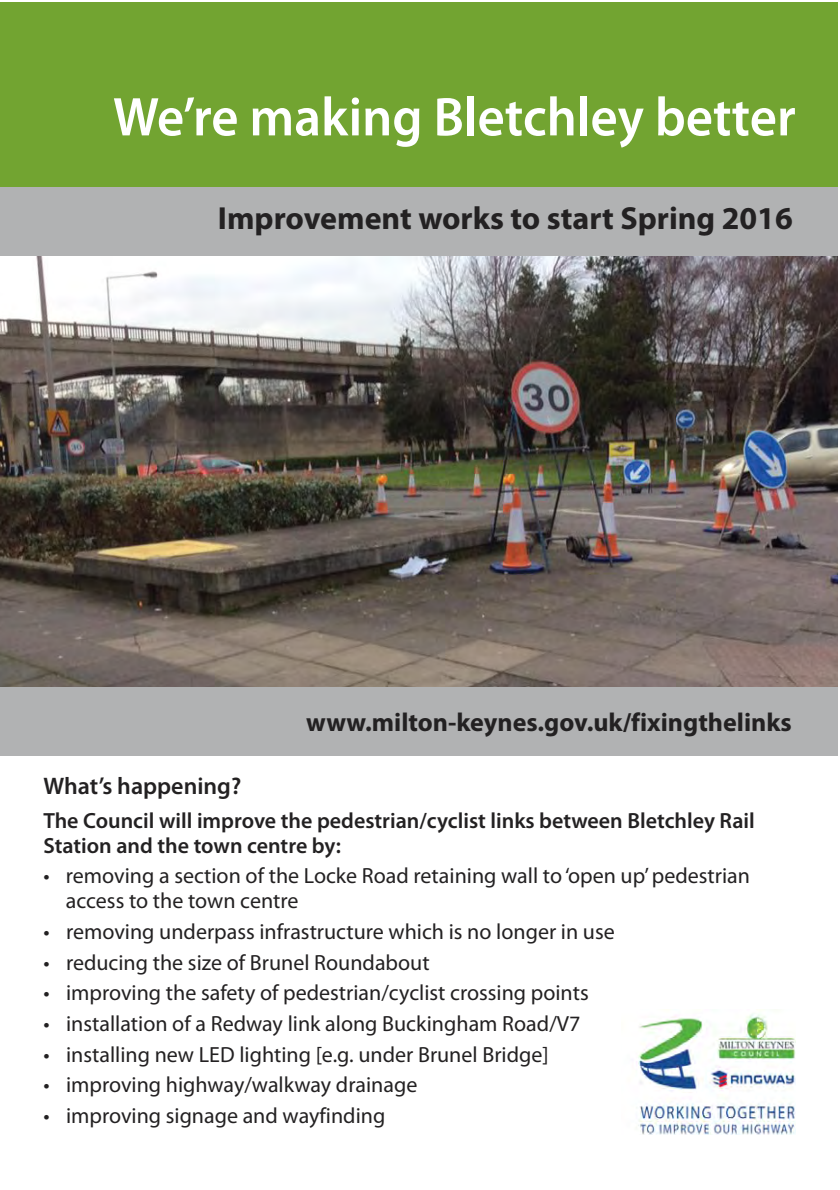
<style>
.page{position:relative;width:840px;height:1190px;background:#fff}
.page>*{position:absolute;margin:0;border:0;box-sizing:border-box;transform-origin:0 0}
.t1{font:600 55px "Myriad Pro";color:#fff;scale:.96 1}
.t2{font:700 32px "Myriad Pro";color:#232122}
.t3{font:700 26px "Myriad Pro";color:#232122}
.t4{font:600 24px "Myriad Pro";color:#232122}
.t5{font:22px/25px "Myriad Pro";color:#232122}
.t6{font:600 22px/25px "Myriad Pro";color:#232122}
</style>
<div class="page">
<img style="left:0;top:256px;width:838px;height:432px">
<div style="left:0;top:2px;width:838px;height:190px;background:#72a431"></div>
<div style="left:0;top:188px;width:838px;height:68px;background:#b1b2b3"></div>
<div style="left:0;top:688px;width:838px;height:68px;background:#b1b2b3"></div>
<img style="left:636px;top:1014px;width:160px;height:121px">
<h1 class="t1" style="left:113px;top:94px;width:713px">We’re making Bletchley better</h1>
<h2 class="t2" style="left:218px;top:205px;width:576px">Improvement works to start Spring 2016</h2>
<p class="t3" style="left:306px;top:711px;width:487px">www.milton-keynes.gov.uk/fixingthelinks</p>
<p class="t4" style="left:43px;top:776px;width:199px">What’s happening?</p>
<p class="t6" style="left:43px;top:810px;width:713px">The Council will improve the pedestrian/cyclist links between Bletchley Rail<br>Station and the town centre by:</p>
<p class="t5" style="left:66px;top:865px;width:686px;text-indent:-23px">• removing a section of the Locke Road retaining wall to ‘open up’ pedestrian access to the town centre</p>
<p class="t5" style="left:43px;top:921px;width:573px">• removing underpass infrastructure which is no longer in use</p>
<p class="t5" style="left:43px;top:952px;width:388px">• reducing the size of Brunel Roundabout</p>
<p class="t5" style="left:43px;top:982px;width:547px">• improving the safety of pedestrian/cyclist crossing points</p>
<p class="t5" style="left:43px;top:1013px;width:539px">• installation of a Redway link along Buckingham Road/V7</p>
<p class="t5" style="left:43px;top:1044px;width:507px">• installing new LED lighting [e.g. under Brunel Bridge]</p>
<p class="t5" style="left:43px;top:1074px;width:375px">• improving highway/walkway drainage</p>
<p class="t5" style="left:43px;top:1105px;width:343px">• improving signage and wayfinding</p>
</div>
